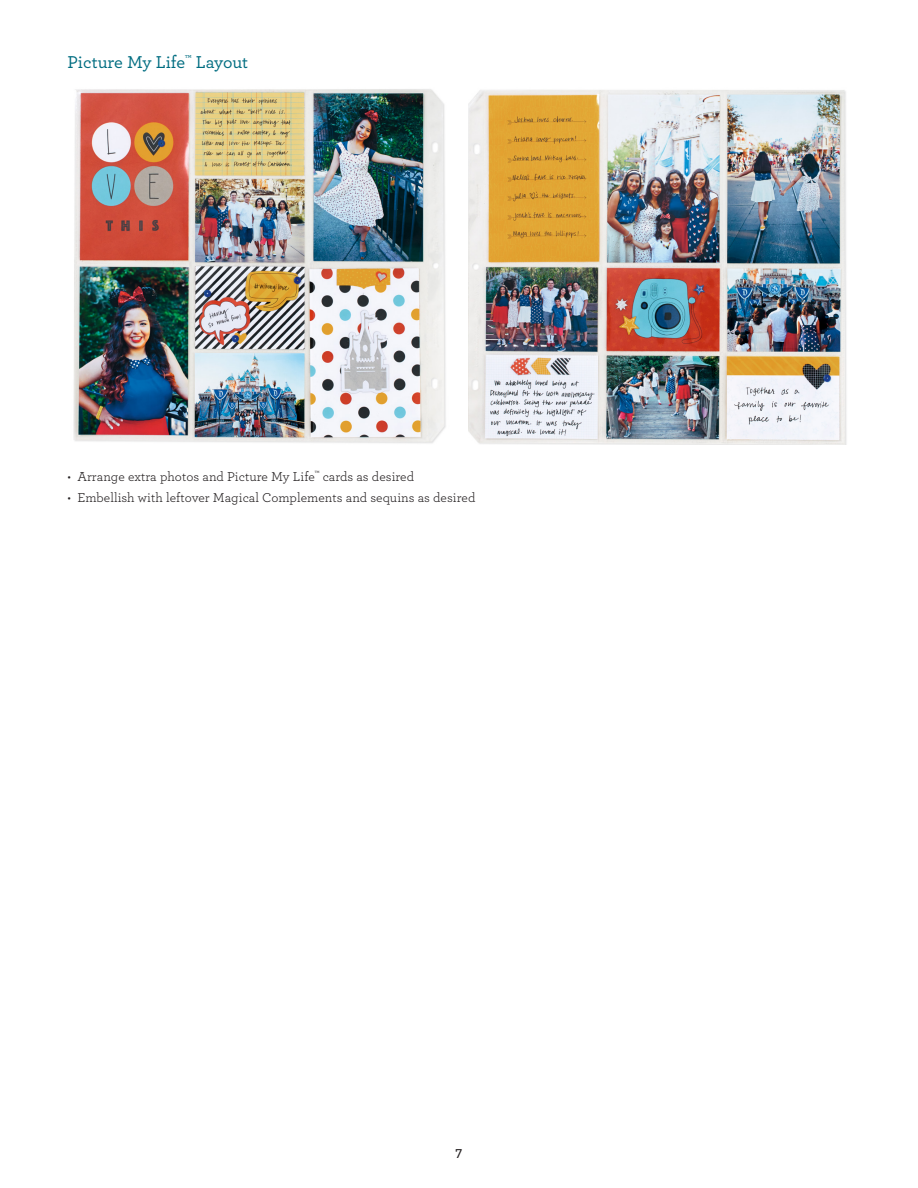
<style>
.page{position:relative;width:918px;height:1188px;background:#fff}
.page>*{position:absolute;margin:0;border:0;box-sizing:border-box;transform-origin:0 0}
.pattern_name{font:500 18px "Archer";color:#006d81}
.t1{font:13.5px "Archer Book LF";letter-spacing:.005em;color:#231f20}
.t2{font:13.5px "Archer Semibold LF";color:#231f20}
</style>
<div class="page">
<img style="left:73px;top:89px;width:373px;height:354px">
<img style="left:468px;top:90px;width:379px;height:355px">
<p class="pattern_name" style="left:68px;top:51px;width:182px">Picture My Life<sup>™</sup> Layout</p>
<p class="t1" style="left:68px;top:468px;width:348px">• Arrange extra photos and Picture My Life<sup>™</sup> cards as desired</p>
<p class="t1" style="left:68px;top:489px;width:409px">• Embellish with leftover Magical Complements and sequins as desired</p>
<p class="t2" style="left:456px;top:1145px;width:8px">7</p>
</div>
